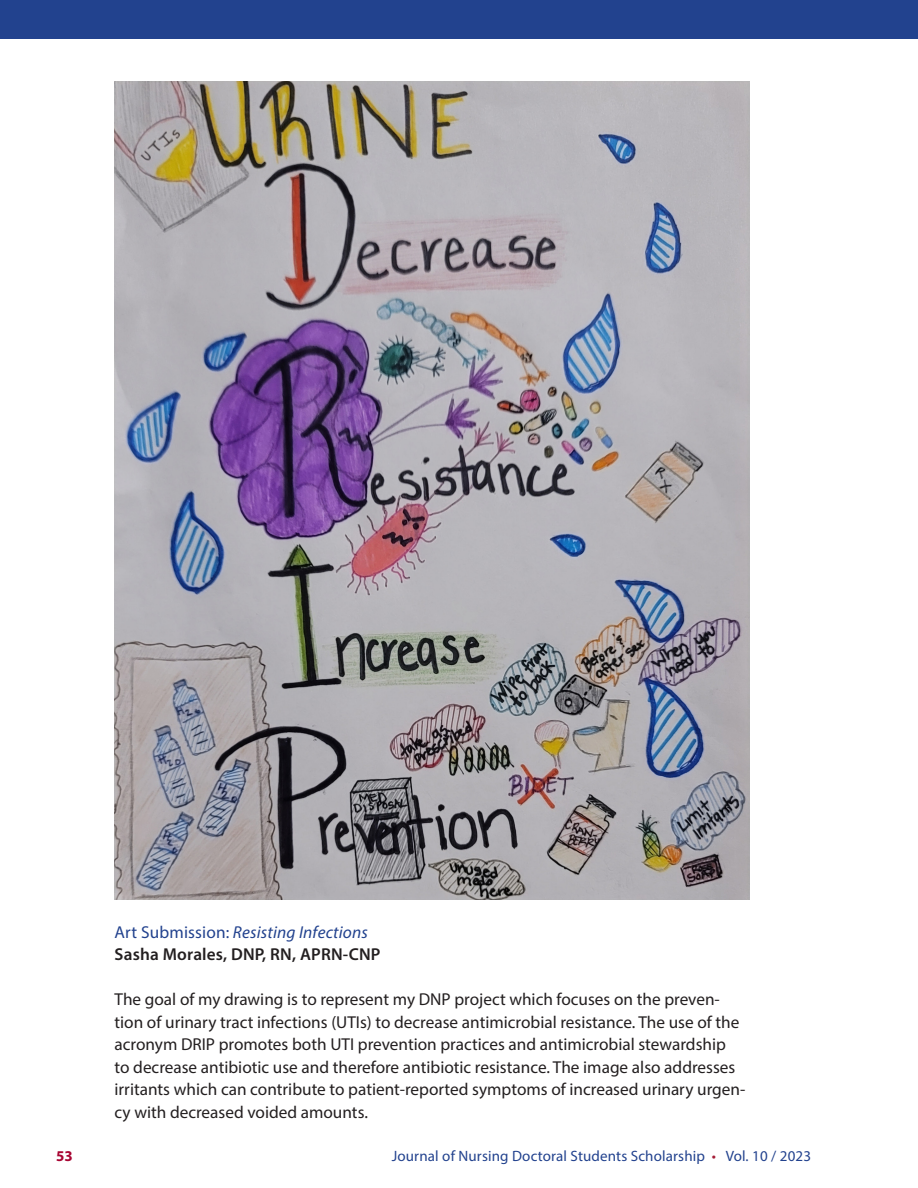
<style>
.page{position:relative;width:918px;height:1188px;background:#fff}
.page>*{position:absolute;margin:0;border:0;box-sizing:border-box;transform-origin:0 0}
.t1{font:17.25px/22.5px "Myriad Pro";color:#231f20}
.t2{font:italic 17.25px "Myriad Pro";letter-spacing:.01em;color:#22428e}
.t3{font:600 17.25px "Myriad Pro";letter-spacing:.01em;color:#231f20}
.t4{font:15px "Myriad Pro";letter-spacing:.01em;color:#22428e}
.t5{font:700 15px "Myriad Pro";color:#a80533}
.s1{font-style:normal}
.s2{color:#a51d37}
</style>
<div class="page">
<div style="left:0;top:0;width:918px;height:39px;background:#22428e"></div>
<img style="left:115px;top:81px;width:634px;height:819px">
<p class="t2" style="left:115px;top:921px;width:255px"><span class="s1">Art Submission:</span> Resisting Infections</p>
<p class="t3" style="left:115px;top:943px;width:267px">Sasha Morales, DNP, RN, APRN-CNP</p>
<p class="t1" style="left:115px;top:988px;width:632px">The goal of my drawing is to represent my DNP project which focuses on the preven&shy;tion of urinary tract infections (UTIs) to decrease antimicrobial resistance. The use of the acronym DRIP promotes both UTI prevention practices and antimicrobial stewardship to decrease antibiotic use and therefore antibiotic resistance. The image also addresses irritants which can contribute to patient-reported symptoms of increased urinary urgen&shy;cy with decreased voided amounts.</p>
<p class="t5" style="left:56px;top:1146px;width:18px">53</p>
<p class="t4" style="left:392px;top:1146px;width:421px">Journal of Nursing Doctoral Students Scholarship <span class="s2">•</span> Vol. 10 / 2023</p>
</div>
